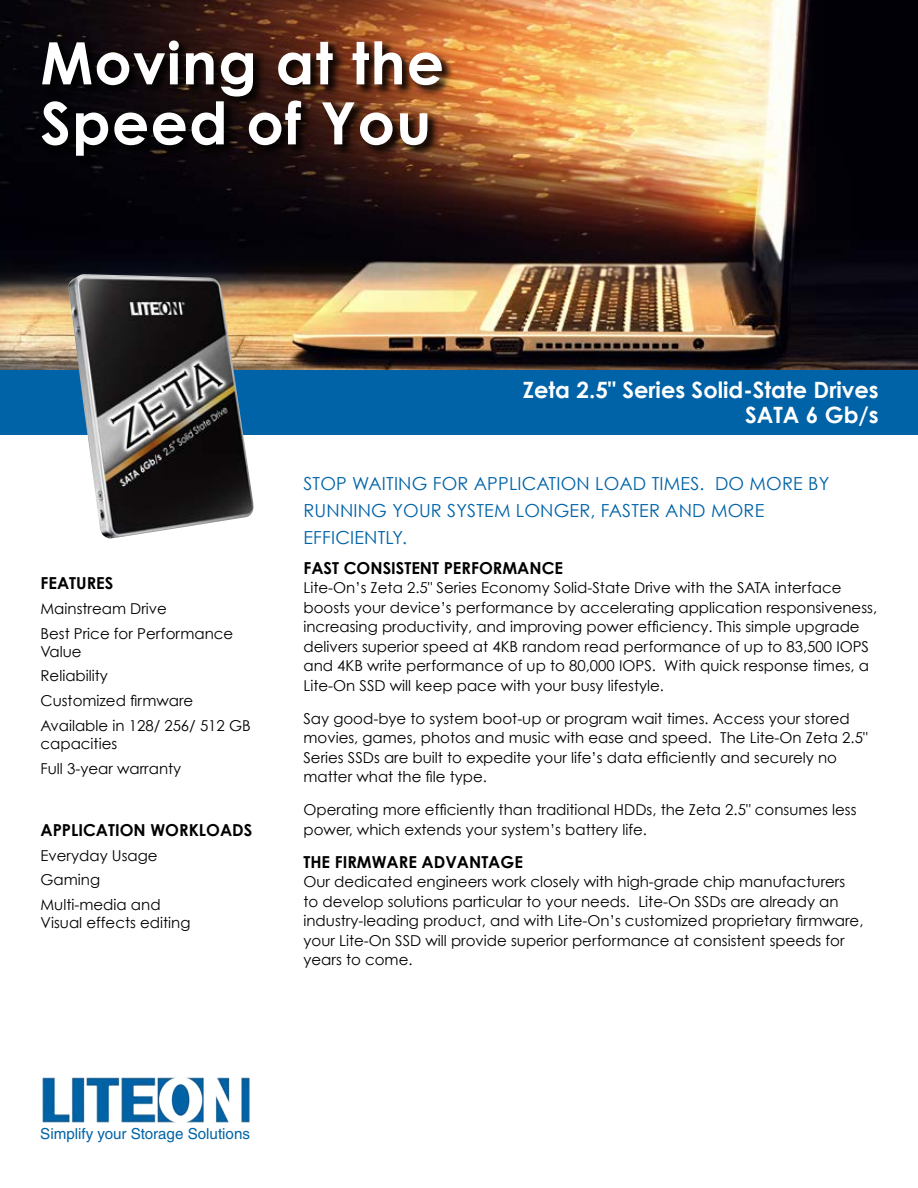
<style>
.page{position:relative;width:918px;height:1188px;background:#fff}
.page>*{position:absolute;margin:0;border:0;box-sizing:border-box;transform-origin:0 0}
.t1{font:700 58.5px/60px "Century Gothic";letter-spacing:.02em;color:#fff}
.t2{font:700 22.5px/25.5px "Century Gothic";color:#fff;text-align:right}
.t3{font:18px/27px "Century Gothic";letter-spacing:.01em;color:#0063a7}
.t4{font:700 16.5px "Century Gothic";color:#000}
.t5{font:15.15px "Helvetica LT Std";color:#0063a6}
.t6{font:15px/19.5px "Century Gothic";color:#000}
</style>
<div class="page">
<img style="left:0;top:0;width:918px;height:370px">
<div style="left:0;top:370px;width:918px;height:65px;background:#0063a7"></div>
<img style="left:42px;top:1077px;width:208px;height:46px">
<div style="left:41px;top:39px;width:413px;height:129px;background:#000;opacity:.83"></div>
<img style="left:68px;top:274px;width:185px;height:265px">
<h1 class="t1" style="left:40px;top:32px;width:405px">Moving at the<br>Speed of You</h1>
<h2 class="t2" style="left:523px;top:376px;width:357px">Zeta 2.5" Series Solid-State Drives<br>SATA 6 Gb/s</h2>
<p class="t4" style="left:40px;top:573px;width:74px">FEATURES</p>
<p class="t6" style="left:40px;top:596px;width:194px;line-height:24.8px">Mainstream Drive<br>Best Price for Performance</p>
<p class="t6" style="left:40px;top:639px;width:212px;line-height:24.8px">Value<br>Reliability<br>Customized firmware<br>Available in 128/ 256/ 512 GB</p>
<p class="t6" style="left:40px;top:731px;width:142px;line-height:24.8px">capacities<br>Full 3-year warranty</p>
<p class="t4" style="left:40px;top:820px;width:213px">APPLICATION WORKLOADS</p>
<p class="t6" style="left:40px;top:843px;width:122px;line-height:24.8px">Everyday Usage<br>Gaming<br>Multi-media and</p>
<p class="t6" style="left:40px;top:913px;width:152px">Visual effects editing</p>
<p class="t3" style="left:303px;top:469px;width:527px">STOP WAITING FOR APPLICATION LOAD TIMES. DO MORE BY<br>RUNNING YOUR SYSTEM LONGER, FASTER AND MORE<br>EFFICIENTLY.</p>
<p class="t4" style="left:303px;top:557px;width:261px">FAST CONSISTENT PERFORMANCE</p>
<p class="t6" style="left:303px;top:578px;width:575px">Lite-On’s Zeta 2.5" Series Economy Solid-State Drive with the SATA interface boosts your device’s performance by accelerating application responsiveness, increasing productivity, and improving power efficiency. This simple upgrade delivers superior speed at 4KB random read performance of up to 83,500 IOPS and 4KB write performance of up to 80,000 IOPS. With quick response times, a Lite-On SSD will keep pace with your busy lifestyle.</p>
<p class="t6" style="left:303px;top:708px;width:566px">Say good-bye to system boot-up or program wait times. Access your stored movies, games, photos and music with ease and speed. The Lite-On Zeta 2.5" Series SSDs are built to expedite your life’s data efficiently and securely no matter what the file type.</p>
<p class="t6" style="left:303px;top:800px;width:555px">Operating more efficiently than traditional HDDs, the Zeta 2.5" consumes less power, which extends your system’s battery life.</p>
<p class="t4" style="left:303px;top:851px;width:221px">THE FIRMWARE ADVANTAGE</p>
<p class="t6" style="left:303px;top:872px;width:562px">Our dedicated engineers work closely with high-grade chip manufacturers to develop solutions particular to your needs. Lite-On SSDs are already an industry-leading product, and with Lite-On’s customized proprietary firmware, your Lite-On SSD will provide superior performance at consistent speeds for years to come.</p>
<p class="t5" style="left:40px;top:1125px;width:211px">Simplify your Storage Solutions</p>
</div>
